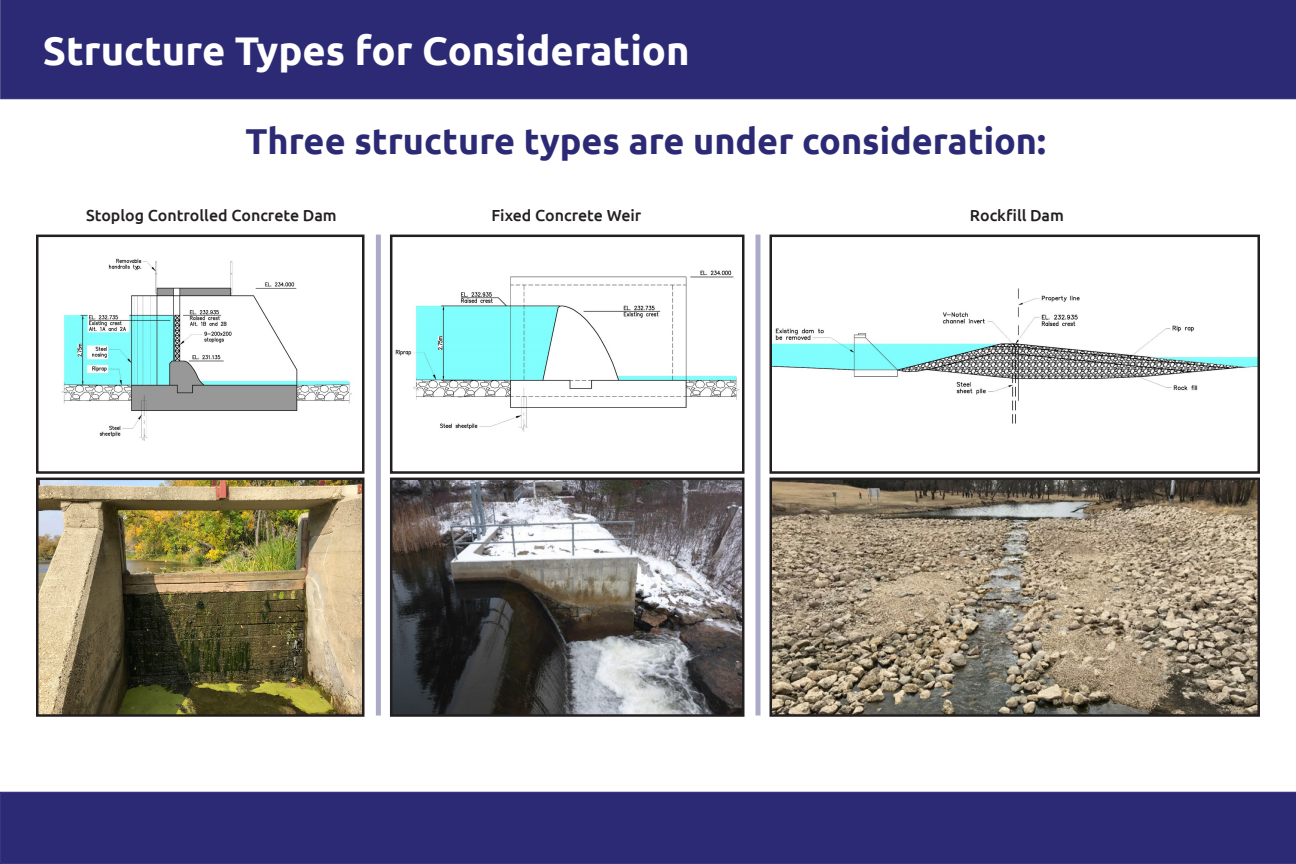
<style>
.page{position:relative;width:1296px;height:864px;background:#fff}
.page>*{position:absolute;margin:0;border:0;box-sizing:border-box;transform-origin:0 0}
.t1{font:700 40px "Ubuntu";color:#fff}
.t2{font:700 36px "Ubuntu";color:#2c2a74}
.Content_bullets{font:500 16px "Ubuntu";color:#231f20}
</style>
<div class="page">
<div style="left:0;top:0;width:1296px;height:99px;background:#2c2a74"></div>
<div style="left:0;top:792px;width:1296px;height:72px;background:#2c2a74"></div>
<div style="left:376px;top:235px;width:5px;height:481px;background:#abaac7"></div>
<hr style="left:756px;top:235px;width:4px;height:481px;background:#abaac7">
<img style="left:61px;top:258px;width:291px;height:183px">
<div style="left:36px;top:235px;width:328px;height:239px;border:2px solid #231f20"></div>
<img style="left:39px;top:481px;width:322px;height:233px">
<div style="left:36px;top:478px;width:328px;height:239px;border:2px solid #231f20"></div>
<img style="left:395px;top:270px;width:345px;height:162px">
<div style="left:390px;top:235px;width:354px;height:239px;border:2px solid #231f20"></div>
<img style="left:393px;top:481px;width:348px;height:233px">
<div style="left:390px;top:478px;width:354px;height:239px;border:2px solid #231f20"></div>
<img style="left:773px;top:288px;width:484px;height:136px">
<div style="left:770px;top:235px;width:490px;height:239px;border:2px solid #231f20"></div>
<img style="left:773px;top:481px;width:484px;height:233px">
<div style="left:770px;top:478px;width:490px;height:239px;border:2px solid #231f20"></div>
<p class="t1" style="left:43px;top:27px;width:649px">Structure Types for Consideration</p>
<p class="t2" style="left:246px;top:119px;width:802px">Three structure types are under consideration:</p>
<p class="Content_bullets" style="left:86px;top:205px;width:252px">Stoplog Controlled Concrete Dam</p>
<p class="Content_bullets" style="left:491px;top:205px;width:151px">Fixed Concrete Weir</p>
<p class="Content_bullets" style="left:970px;top:205px;width:96px">Rockfill Dam</p>
</div>
